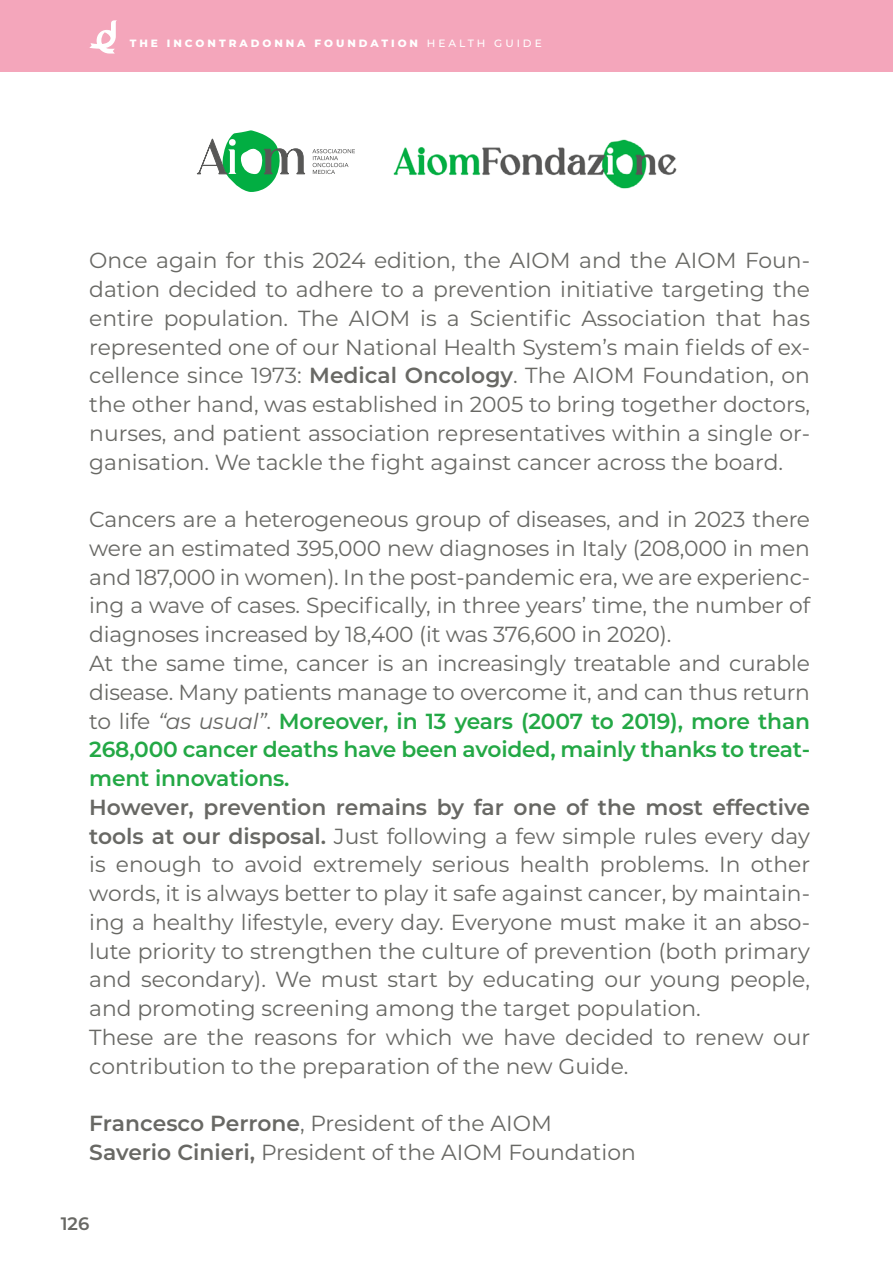
<style>
.page{position:relative;width:893px;height:1276px;background:#fff}
.page>*{position:absolute;margin:0;border:0;box-sizing:border-box;transform-origin:0 0}
.t1{font:21.82px/28.8px "Montserrat";letter-spacing:-.01em;color:#686864}
.t2{font:600 18px "Montserrat";color:#686864}
.t3{font:800 10.58px "Montserrat";letter-spacing:.28em;color:#fff}
.s1{font-weight:500}
.s2{font-weight:600}
.s3{font-style:italic}
.s4{font-weight:600;color:#23a845}
</style>
<div class="page">
<div style="left:0;top:0;width:893px;height:71px;background:#f4a6bb"></div>
<svg style="left:89px;top:20px;width:28px;height:34px"></svg>
<img style="left:393px;top:139px;width:284px;height:50px">
<svg style="left:312px;top:149px;width:43px;height:25px"></svg>
<svg style="left:197px;top:130px;width:108px;height:62px"></svg>
<p class="t3" style="left:130px;top:36px;width:414px">THE INCONTRADONNA FOUNDATION <span class="s1">HEALTH GUIDE</span></p>
<p class="t1" style="left:89px;top:245px;width:722px;text-align:justify">Once again for this 2024 edition, the AIOM and the AIOM Foun&shy;dation decided to adhere to a prevention initiative targeting the entire population. The AIOM is a Scientific Association that has represented one of our National Health System’s main fields of ex&shy;cellence since 1973: <span class="s2">Medical Oncology</span>. The AIOM Foundation, on the other hand, was established in 2005 to bring together doctors, nurses, and patient association representatives within a single or&shy;ganisation. We tackle the fight against cancer across the board.</p>
<p class="t1" style="left:89px;top:504px;width:722px">Cancers are a heterogeneous group of diseases, and in 2023 there were an estimated 395,000 new diagnoses in Italy (208,000 in men and 187,000 in women). In the post-pandemic era, we are experienc&shy;ing a wave of cases. Specifically, in three years’ time, the number of diagnoses increased by 18,400 (it was 376,600 in 2020).<br>At the same time, cancer is an increasingly treatable and curable disease. Many patients manage to overcome it, and can thus return to life <span class="s3">“as usual”</span>. <span class="s4">Moreover, in 13 years (2007 to 2019), more than 268,000 cancer deaths have been avoided, mainly thanks to treat&shy;ment innovations.</span></p>
<p class="t1" style="left:89px;top:792px;width:722px"><span class="s2">However, prevention remains by far one of the most effective tools at our disposal.</span> Just following a few simple rules every day is enough to avoid extremely serious health problems. In other words, it is always better to play it safe against cancer, by maintain&shy;ing a healthy lifestyle, every day. Everyone must make it an abso&shy;lute priority to strengthen the culture of prevention (both primary and secondary). We must start by educating our young people, and promoting screening among the target population.<br>These are the reasons for which we have decided to renew our contribution to the preparation of the new Guide.</p>
<p class="t1" style="left:89px;top:1108px;width:548px"><span class="s2">Francesco Perrone</span>, President of the AIOM<br><span class="s2">Saverio Cinieri,</span> President of the AIOM Foundation</p>
<p class="t2" style="left:61px;top:1210px;width:30px">126</p>
</div>
